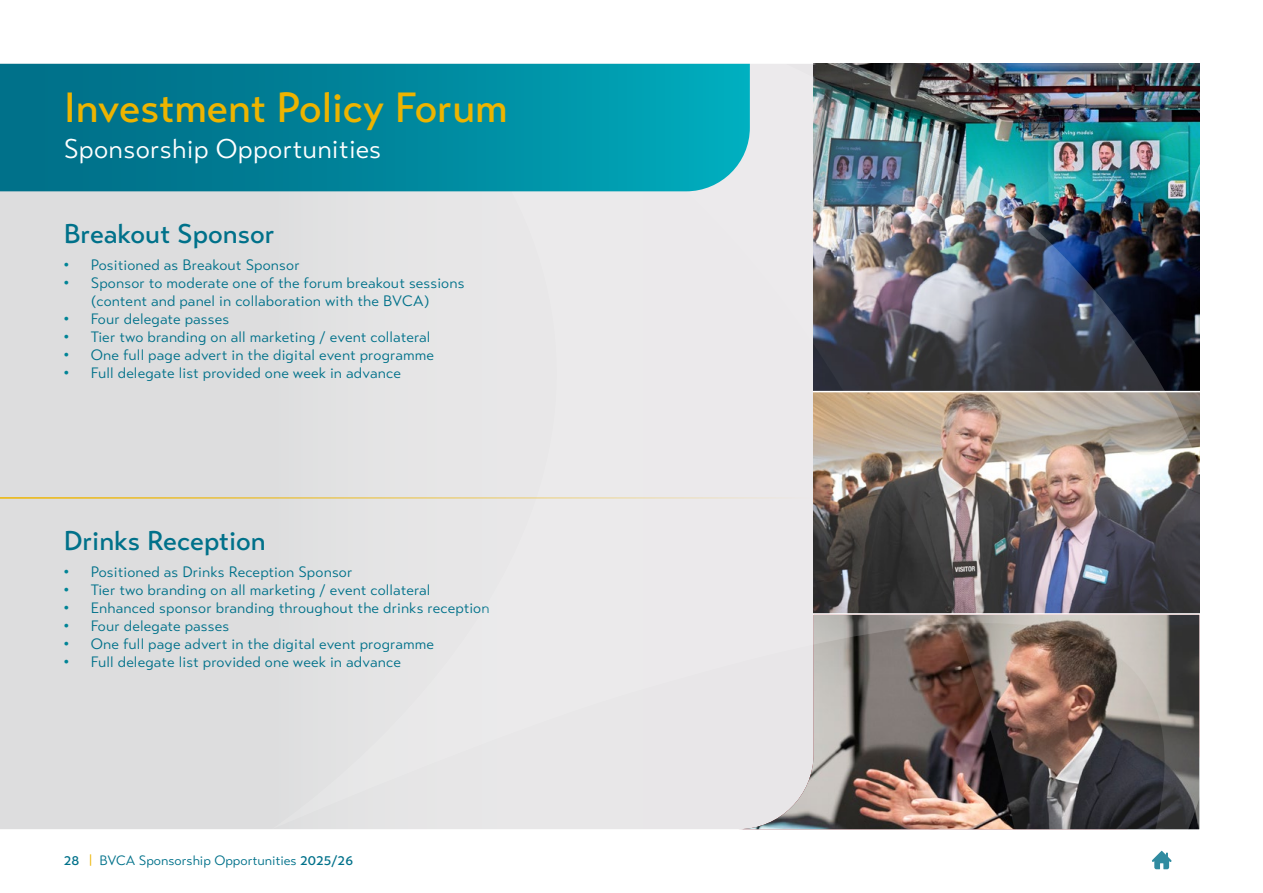
<style>
.page{position:relative;width:1263px;height:893px;background:#fff}
.page>*{position:absolute;margin:0;border:0;box-sizing:border-box;transform-origin:0 0}
.t1{font:500 42px "Transat Text";color:#edb400}
.t2{font:500 27px "Transat Text";color:#00718a}
.t3{font:27px "Transat Text Standard";letter-spacing:.01em;color:#fff}
.t4{font:15px/18px "Transat Text Standard";letter-spacing:.01em;color:#00718a;text-align:center}
.t5{font:13.5px "Transat Text Standard";color:#00718a}
.s1{font-family:"Arial";color:#008496}
.s2{font-family:"Transat Text";font-weight:500}
.s3{color:#edb400}
</style>
<div class="page">
<img style="left:0;top:63px;width:1200px;height:807px">
<svg style="left:0;top:64px;width:750px;height:127px;background:#02899e"></svg>
<hr style="left:0;top:497px;width:810px;height:2px;background:#edb400">
<h1 class="t1" style="left:64px;top:82px;width:445px">Investment Policy Forum</h1>
<h2 class="t3" style="left:64px;top:132px;width:319px">Sponsorship Opportunities</h2>
<h2 class="t2" style="left:64px;top:217px;width:212px">Breakout Sponsor</h2>
<p class="t4" style="left:64px;top:256px;width:237px"><span class="s1">•</span> Positioned as Breakout Sponsor</p>
<p class="t4" style="left:64px;top:274px;width:402px"><span class="s1">•</span> Sponsor to moderate one of the forum breakout sessions (content and panel in collaboration with the BVCA)</p>
<p class="t4" style="left:64px;top:310px;width:167px"><span class="s1">•</span> Four delegate passes</p>
<p class="t4" style="left:64px;top:328px;width:368px"><span class="s1">•</span> Tier two branding on all marketing / event collateral</p>
<p class="t4" style="left:64px;top:346px;width:372px"><span class="s1">•</span> One full page advert in the digital event programme</p>
<p class="t4" style="left:64px;top:364px;width:339px"><span class="s1">•</span> Full delegate list provided one week in advance</p>
<h2 class="t2" style="left:64px;top:525px;width:203px">Drinks Reception</h2>
<p class="t4" style="left:64px;top:563px;width:290px"><span class="s1">•</span> Positioned as Drinks Reception Sponsor</p>
<p class="t4" style="left:64px;top:581px;width:368px"><span class="s1">•</span> Tier two branding on all marketing / event collateral</p>
<p class="t4" style="left:64px;top:599px;width:427px"><span class="s1">•</span> Enhanced sponsor branding throughout the drinks reception</p>
<p class="t4" style="left:64px;top:617px;width:167px"><span class="s1">•</span> Four delegate passes</p>
<p class="t4" style="left:64px;top:635px;width:372px"><span class="s1">•</span> One full page advert in the digital event programme</p>
<p class="t4" style="left:64px;top:653px;width:339px"><span class="s1">•</span> Full delegate list provided one week in advance</p>
<p class="t5" style="left:64px;top:853px;width:291px"><span class="s2">28</span> <span class="s3">|</span> BVCA Sponsorship Opportunities <span class="s2">2025/26</span></p>
</div>
